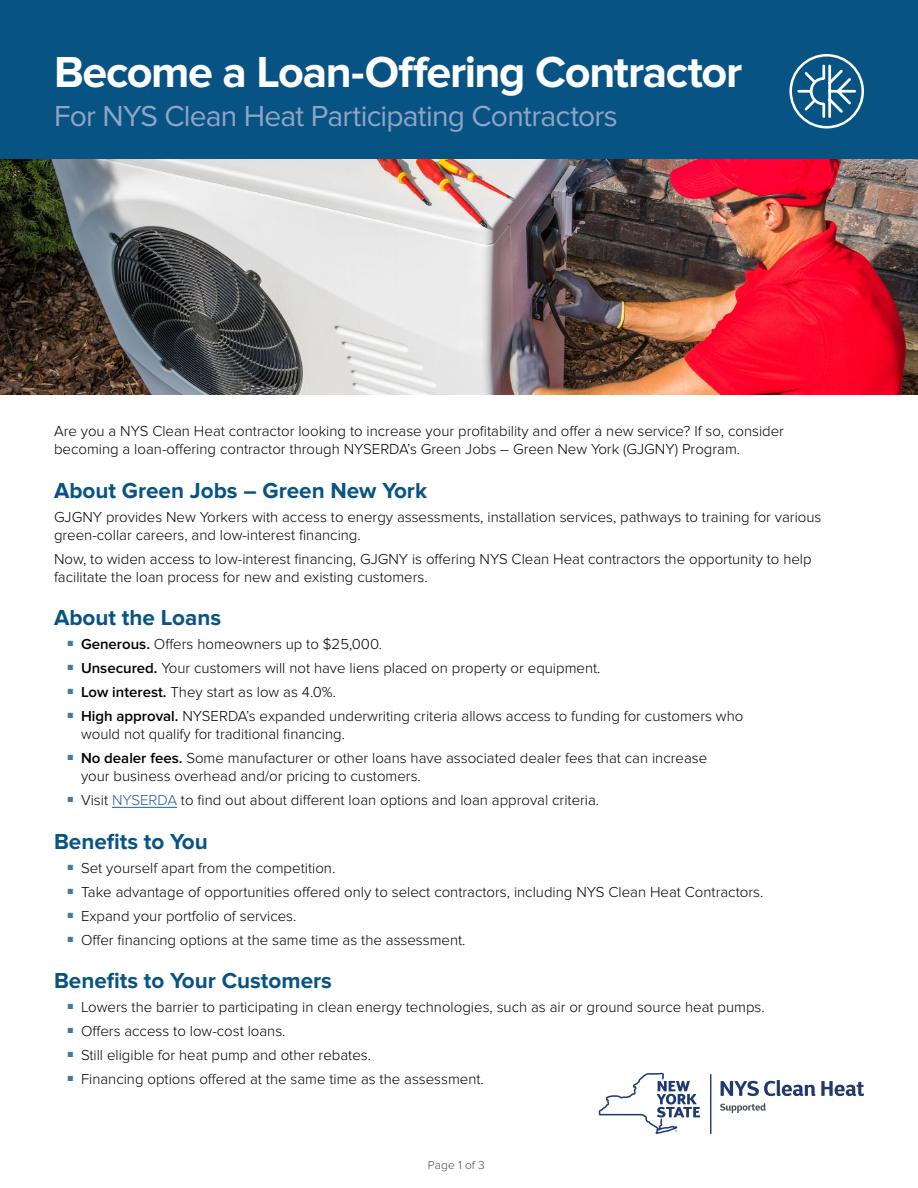
<style>
.page{position:relative;width:918px;height:1188px;background:#fff}
.page>*{position:absolute;margin:0;border:0;box-sizing:border-box;transform-origin:0 0}
.t1{font:700 45px "Proxima Nova";letter-spacing:-.03em;color:#fff}
.t2{font:30px "Proxima Nova";letter-spacing:-.025em;color:#90a5c5}
.t3{font:700 22.5px "Proxima Nova";color:#075384}
.t4{font:300 15px/18px "Proxima Nova";color:#000}
.t5{font:300 12px "Proxima Nova";letter-spacing:.015em;color:#474c55}
.s1{font-weight:600}
.s2{color:#215e9e}
</style>
<div class="page">
<div style="left:0;top:0;width:918px;height:160px;background:#075384"></div>
<hr style="left:112px;top:807px;width:65px;height:1px;background:#215e9e">
<svg style="left:789px;top:54px;width:75px;height:75px"></svg>
<hr style="left:710px;top:1074px;width:1px;height:60px;background:#203a70">
<svg style="left:721px;top:1080px;width:143px;height:16px"></svg>
<svg style="left:720px;top:1103px;width:46px;height:10px"></svg>
<svg style="left:599px;top:1073px;width:101px;height:61px"></svg>
<img style="left:0;top:159px;width:918px;height:236px">
<h1 class="t1" style="left:54px;top:46px;width:690px">Become a Loan-Offering Contractor</h1>
<h2 class="t2" style="left:54px;top:99px;width:565px">For NYS Clean Heat Participating Contractors</h2>
<p class="t4" style="left:54px;top:423px;width:732px">Are you a NYS Clean Heat contractor looking to increase your profitability and offer a new service? If so, consider becoming a loan-offering contractor through NYSERDA’s Green Jobs – Green New York (GJGNY) Program.</p>
<h3 class="t3" style="left:54px;top:477px;width:375px">About Green Jobs – Green New York</h3>
<p class="t4" style="left:54px;top:508px;width:769px">GJGNY provides New Yorkers with access to energy assessments, installation services, pathways to training for various green-collar careers, and low-interest financing.</p>
<p class="t4" style="left:54px;top:550px;width:759px">Now, to widen access to low-interest financing, GJGNY is offering NYS Clean Heat contractors the opportunity to help facilitate the loan process for new and existing customers.</p>
<h3 class="t3" style="left:54px;top:605px;width:169px">About the Loans</h3>
<p class="t4" style="left:68px;top:636px;width:316px"><sup>■</sup> <span class="s1">Generous.</span> Offers homeowners up to $25,000.</p>
<p class="t4" style="left:68px;top:660px;width:535px"><sup>■</sup> <span class="s1">Unsecured.</span> Your customers will not have liens placed on property or equipment.</p>
<p class="t4" style="left:68px;top:684px;width:270px"><sup>■</sup> <span class="s1">Low interest.</span> They start as low as 4.0%.</p>
<p class="t4" style="left:81px;top:708px;width:664px;text-indent:-14px"><sup>■</sup> <span class="s1">High approval.</span> NYSERDA’s expanded underwriting criteria allows access to funding for customers who would not qualify for traditional financing.</p>
<p class="t4" style="left:81px;top:750px;width:628px;text-indent:-14px"><sup>■</sup> <span class="s1">No dealer fees.</span> Some manufacturer or other loans have associated dealer fees that can increase your business overhead and/or pricing to customers.</p>
<p class="t4" style="left:68px;top:792px;width:533px"><sup>■</sup> Visit <span class="s2">NYSERDA</span> to find out about different loan options and loan approval criteria.</p>
<h3 class="t3" style="left:54px;top:828px;width:155px">Benefits to You</h3>
<p class="t4" style="left:68px;top:859px;width:269px"><sup>■</sup> Set yourself apart from the competition.</p>
<p class="t4" style="left:68px;top:883px;width:697px"><sup>■</sup> Take advantage of opportunities offered only to select contractors, including NYS Clean Heat Contractors.</p>
<p class="t4" style="left:68px;top:907px;width:230px"><sup>■</sup> Expand your portfolio of services.</p>
<p class="t4" style="left:68px;top:931px;width:400px"><sup>■</sup> Offer financing options at the same time as the assessment.</p>
<h3 class="t3" style="left:54px;top:968px;width:279px">Benefits to Your Customers</h3>
<p class="t4" style="left:68px;top:999px;width:699px"><sup>■</sup> Lowers the barrier to participating in clean energy technologies, such as air or ground source heat pumps.</p>
<p class="t4" style="left:68px;top:1023px;width:220px"><sup>■</sup> Offers access to low-cost loans.</p>
<p class="t4" style="left:68px;top:1047px;width:305px"><sup>■</sup> Still eligible for heat pump and other rebates.</p>
<p class="t4" style="left:68px;top:1071px;width:418px"><sup>■</sup> Financing options offered at the same time as the assessment.</p>
<p class="t5" style="left:428px;top:1158px;width:58px">Page 1 of 3</p>
</div>
